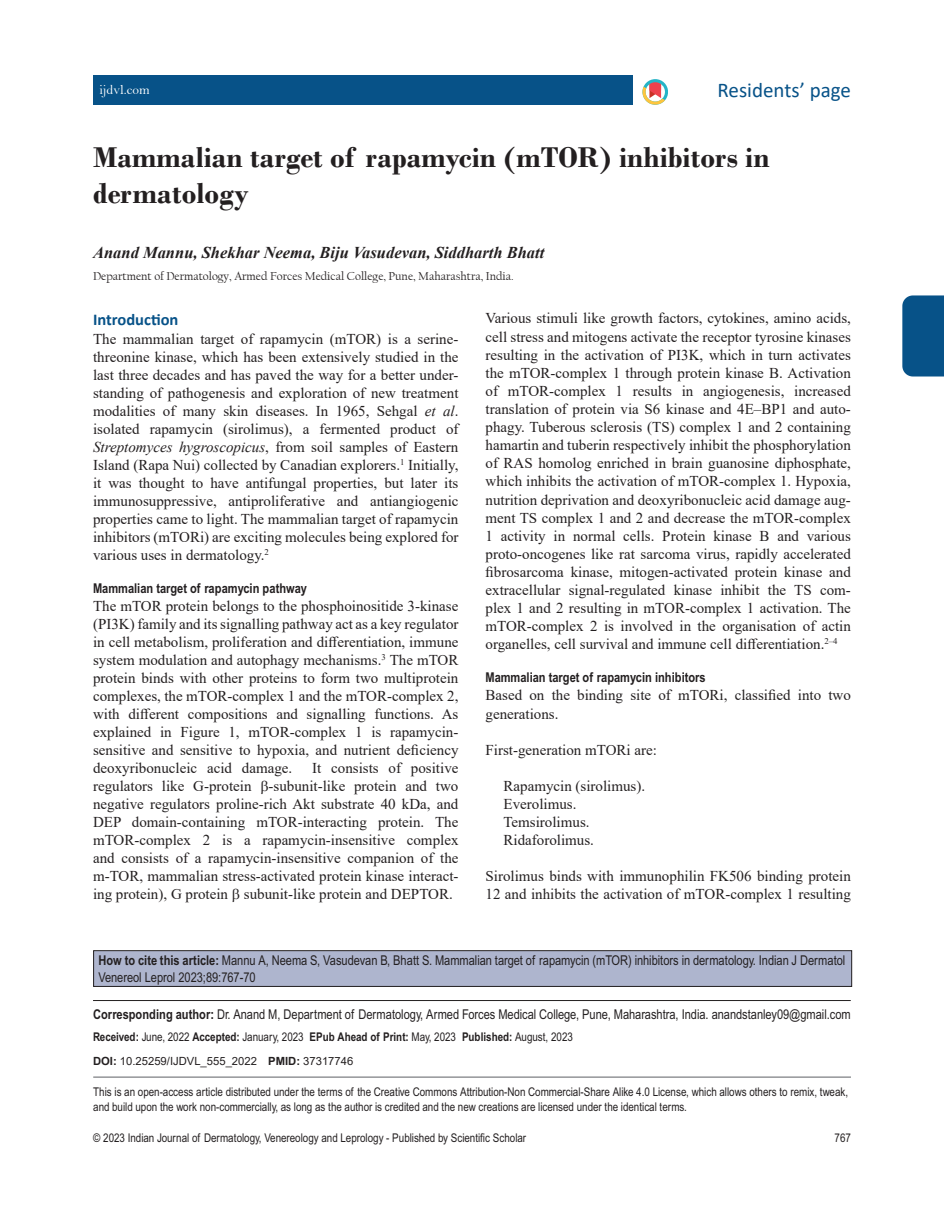
<style>
.page{position:relative;width:944px;height:1214px;background:#fff}
.page>*{position:absolute;margin:0;border:0;box-sizing:border-box;transform-origin:0 0}
.title-text{font:700 30px/36px "Bodoni";color:#231f20}
.suptit{font:21px "Calibri";color:#075288}
.aut-grp{font:italic 700 16.5px "Times New Roman";color:#231f20}
.heading1{font:700 16.5px "Calibri";color:#075288}
.para_last{font:15px/18.1px "Times New Roman";color:#231f20;text-align:justify}
.para_first{font:15px/18px "Times New Roman";color:#231f20;text-align:justify}
.para_firstDropCaps{font:15px/18px "Times New Roman";color:#231f20;text-align:justify}
.para{font:15px/18.1px "Times New Roman";color:#231f20}
.listtext_1_other_mid{font:15px "Times New Roman";color:#231f20}
.listtext_1_other_fir{font:15px "Times New Roman";color:#231f20}
.citation-text{font:13.5px/16.2px "Arial Narrow MT Std";color:#231f20}
.cores-author{font:13.5px "Arial Narrow MT Std";color:#231f20}
.heading2{font:700 13.5px "Arial Narrow MT Std";color:#231f20}
.t1{font:13.5px "Bell";color:#fff}
.t2{font:12px/15px "Arial Narrow MT Std";color:#231f20}
.recevied-date{font:700 12px "Arial Narrow MT Std";color:#231f20}
.aut-aff_first_last{font:12px "Californian FB";color:#231f20}
.DOI{font:11.25px "Arial";color:#231f20}
.s1{font-style:italic}
.s2{font-weight:700}
.s3{font-weight:400}
</style>
<div class="page">
<div style="left:902px;top:295px;width:42px;height:81px;background:#075288"></div>
<hr style="left:93px;top:1076px;width:758px;height:1px;background:#939598">
<svg style="left:642px;top:79px;width:26px;height:26px"></svg>
<div style="left:93px;top:75px;width:539px;height:30px;background:#075288"></div>
<hr style="left:93px;top:1000px;width:757px;height:1px;background:#231f20">
<div style="left:94px;top:950px;width:757px;height:36px;background:#aeb5ce"></div>
<div style="left:93px;top:950px;width:759px;height:36px;border:1px solid #231f20"></div>
<p class="t1" style="left:99px;top:82px;width:52px">ijdvl.com</p>
<p class="suptit" style="left:717px;top:76px;width:135px">Residents’ page</p>
<p class="title-text" style="left:93px;top:139px;width:678px">Mammalian target of rapamycin (mTOR) inhibitors in dermatology</p>
<p class="aut-grp" style="left:93px;top:240px;width:453px">Anand Mannu, Shekhar Neema, Biju Vasudevan, Siddharth Bhatt</p>
<p class="aut-aff_first_last" style="left:93px;top:270px;width:422px">Department of Dermatology, Armed Forces Medical College, Pune, Maharashtra, India.</p>
<p class="heading1" style="left:93px;top:308px;width:87px">Introduction</p>
<p class="para_firstDropCaps" style="left:93px;top:329px;width:367px">The mammalian target of rapamycin (mTOR) is a serine&shy;threonine kinase, which has been extensively studied in the last three decades and has paved the way for a better under&shy;standing of pathogenesis and exploration of new treatment modalities of many skin diseases. In 1965, Sehgal <span class="s1">et al</span>. isolated rapamycin (sirolimus), a fermented product of <span class="s1">Streptomyces hygroscopicus</span>, from soil samples of Eastern Island (Rapa Nui) collected by Canadian explorers.<sup>1</sup> Initially, it was thought to have antifungal properties, but later its immunosuppressive, antiproliferative and antiangiogenic properties came to light. The mammalian target of rapamycin inhibitors (mTORi) are exciting molecules being explored for various uses in dermatology.<sup>2</sup></p>
<p class="heading2" style="left:93px;top:580px;width:215px">Mammalian target of rapamycin pathway</p>
<p class="para_first" style="left:93px;top:596px;width:367px">The mTOR protein belongs to the phosphoinositide 3-kinase (PI3K) family and its signalling pathway act as a key regulator in cell metabolism, proliferation and differentiation, immune system modulation and autophagy mechanisms.<sup>3</sup> The mTOR protein binds with other proteins to form two multiprotein complexes, the mTOR-complex 1 and the mTOR-complex 2, with different compositions and signalling functions. As explained in Figure 1, mTOR-complex 1 is rapamycin&shy;sensitive and sensitive to hypoxia, and nutrient deficiency deoxyribonucleic acid damage.</p>
<p class="para_first" style="left:93px;top:758px;width:367px;text-indent:219px">It consists of positive regulators like G-protein -subunit-like protein and two negative regulators proline-rich Akt substrate 40 kDa, and DEP domain-containing mTOR-interacting protein. The mTOR-complex 2 is a rapamycin-insensitive complex and consists of a rapamycin-insensitive companion of the m-TOR, mammalian stress-activated protein kinase interact&shy;ing protein), G protein subunit-like protein and DEPTOR.</p>
<p class="para_last" style="left:485px;top:309px;width:367px">Various stimuli like growth factors, cytokines, amino acids, cell stress and mitogens activate the receptor tyrosine kinases resulting in the activation of PI3K, which in turn activates the mTOR-complex 1 through protein kinase B. Activation of mTOR-complex 1 results in angiogenesis, increased translation of protein via S6 kinase and 4E–BP1 and auto&shy;phagy. Tuberous sclerosis (TS) complex 1 and 2 containing hamartin and tuberin respectively inhibit the phosphorylation of RAS homolog enriched in brain guanosine diphosphate, which inhibits the activation of mTOR-complex 1. Hypoxia, nutrition deprivation and deoxyribonucleic acid damage aug&shy;ment TS complex 1 and 2 and decrease the mTOR-complex 1 activity in normal cells. Protein kinase B and various proto-oncogenes like rat sarcoma virus, rapidly accelerated fibrosarcoma kinase, mitogen-activated protein kinase and extracellular signal-regulated kinase inhibit the TS com&shy;plex 1 and 2 resulting in mTOR-complex 1 activation. The mTOR-complex 2 is involved in the organisation of actin organelles, cell survival and immune cell differentiation.<sup>2–4</sup></p>
<p class="heading2" style="left:485px;top:669px;width:221px">Mammalian target of rapamycin inhibitors</p>
<p class="para_first" style="left:485px;top:686px;width:367px">Based on the binding site of mTORi, classified into two generations.</p>
<p class="para" style="left:485px;top:740px;width:173px">First-generation mTORi are:</p>
<p class="listtext_1_other_fir" style="left:503px;top:775px;width:143px">Rapamycin (sirolimus).</p>
<p class="listtext_1_other_mid" style="left:503px;top:793px;width:74px">Everolimus.</p>
<p class="listtext_1_other_mid" style="left:503px;top:811px;width:88px">Temsirolimus.</p>
<p class="listtext_1_other_mid" style="left:503px;top:829px;width:92px">Ridaforolimus.</p>
<p class="para" style="left:485px;top:866px;width:367px">Sirolimus binds with immunophilin FK506 binding protein<br>12 and inhibits the activation of mTOR-complex 1 resulting</p>
<p class="citation-text" style="left:98px;top:952px;width:748px"><span class="s2">How to cite this article:</span> Mannu A, Neema S, Vasudevan B, Bhatt S. Mammalian target of rapamycin (mTOR) inhibitors in dermatology. Indian J Dermatol<br>Venereol Leprol 2023;89:767-70</p>
<p class="cores-author" style="left:93px;top:1006px;width:759px"><span class="s2">Corresponding author:</span> Dr. Anand M, Department of Dermatology, Armed Forces Medical College, Pune, Maharashtra, India. anandstanley09@gmail.com</p>
<p class="recevied-date" style="left:93px;top:1030px;width:481px">Received: <span class="s3">June, 2022</span> Accepted: <span class="s3">January, 2023</span> EPub Ahead of Print: <span class="s3">May, 2023</span> Published: <span class="s3">August, 2023</span></p>
<p class="DOI" style="left:93px;top:1053px;width:262px"><span class="s2">DOI:</span> 10.25259/IJDVL_555_2022 <span class="s2">PMID:</span> 37317746</p>
<p class="t2" style="left:93px;top:1084px;width:756px">This is an open-access article distributed under the terms of the Creative Commons Attribution-Non Commercial-Share Alike 4.0 License, which allows others to remix, tweak, and build upon the work non-commercially, as long as the author is credited and the new creations are licensed under the identical terms.</p>
<p class="t2" style="left:93px;top:1130px;width:434px">© 2023 Indian Journal of Dermatology, Venereology and Leprology - Published by Scientific Scholar</p>
<p class="t2" style="left:834px;top:1130px;width:18px">767</p>
</div>
